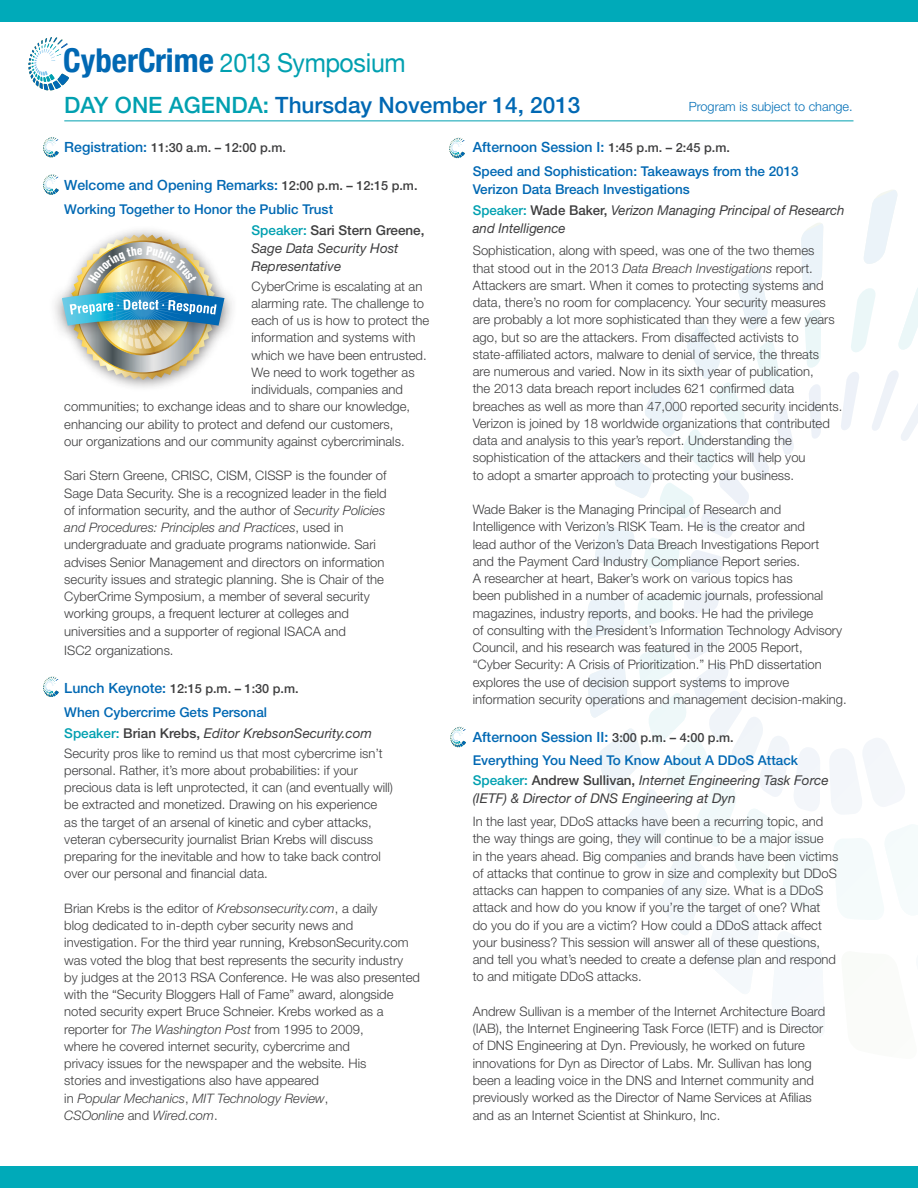
<style>
.page{position:relative;width:918px;height:1188px;background:#fff}
.page>*{position:absolute;margin:0;border:0;box-sizing:border-box;transform-origin:0 0}
.t1{font:26.1px "Helvetica Neue";letter-spacing:-.01em;color:#00a0b0;scale:.95 1}
.t2{font:500 22.5px "Helvetica Neue";color:#0168b3}
.t3{font:500 14.1px "Helvetica Neue";color:#0168b3}
.t4{font:500 13.5px/20.7px "Helvetica Neue";color:#0168b3}
.t5{font:italic 13.5px/18px "Helvetica Neue";color:#3e3e3f}
.t6{font:300 13.05px/17.2px "Helvetica Neue";color:#3e3e3f}
.t7{font:500 12.75px "Helvetica Neue";color:#3e3e3f}
.t8{font:300 12.75px "Helvetica Neue";color:#0470b7}
.s1{font-weight:700;font-stretch:condensed;font-size:32.85px;color:#0168b3}
.s2{color:#00a0b0}
.s3{font-size:14.1px;color:#0168b3}
.s4{font-size:12.75px;color:#3e3e3f}
.s5{color:#3e3e3f}
.s6{font-style:italic}
.s7{font-weight:400;font-style:italic;color:#3e3e3f}
.s8{font-weight:500;font-style:normal;color:#00a0b0}
.s9{font-weight:500;font-style:normal}
</style>
<div class="page">
<div style="left:0;top:1166px;width:918px;height:22px;background:#00aab9"></div>
<div style="left:0;top:0;width:918px;height:22px;background:#00aab9"></div>
<svg style="left:28px;top:37px;width:41px;height:53px"></svg>
<svg style="left:851px;top:288px;width:24px;height:64px"></svg>
<svg style="left:898px;top:288px;width:20px;height:62px"></svg>
<svg style="left:805px;top:309px;width:16px;height:59px"></svg>
<svg style="left:864px;top:190px;width:34px;height:74px"></svg>
<svg style="left:801px;top:223px;width:22px;height:67px"></svg>
<svg style="left:841px;top:372px;width:18px;height:58px"></svg>
<svg style="left:872px;top:370px;width:46px;height:71px"></svg>
<svg style="left:809px;top:384px;width:12px;height:55px"></svg>
<svg style="left:595px;top:267px;width:199px;height:307px"></svg>
<svg style="left:587px;top:592px;width:325px;height:401px"></svg>
<hr style="left:64px;top:121px;width:789px;height:1px;background:#00a0b0">
<svg style="left:43px;top:137px;width:16px;height:20px"></svg>
<svg style="left:43px;top:174px;width:16px;height:21px"></svg>
<svg style="left:43px;top:676px;width:16px;height:21px"></svg>
<svg style="left:449px;top:138px;width:16px;height:20px"></svg>
<svg style="left:450px;top:727px;width:16px;height:20px"></svg>
<div style="left:61px;top:225px;width:168px;height:167px;background:#231f20;opacity:.55"></div>
<div style="left:48px;top:278px;width:191px;height:64px;background:#231f20;opacity:.55"></div>
<img style="left:62px;top:234px;width:162px;height:146px">
<h1 class="t1" style="left:63px;top:44px;width:362px"><span class="s1">CyberCrime</span> 2013 Symposium</h1>
<h2 class="t2" style="left:64px;top:92px;width:518px"><span class="s2">DAY ONE AGENDA:</span> Thursday November 14, 2013</h2>
<p class="t7" style="left:64px;top:140px;width:223px"><span class="s3">Registration:</span> 11:30 a.m. – 12:00 p.m.</p>
<p class="t3" style="left:64px;top:176px;width:355px">Welcome and Opening Remarks: <span class="s4">12:00 p.m. – 12:15 p.m.</span></p>
<p class="t4" style="left:251px;top:199px;width:175px;text-indent:-187px">Working Together to Honor the Public Trust<br><span class="s2">Speaker:</span> <span class="s5">Sari Stern Greene,</span></p>
<p class="t5" style="left:251px;top:239px;width:149px">Sage Data Security Host<br>Representative</p>
<p class="t6" style="left:251px;top:277px;width:172px">CyberCrime is escalating at an</p>
<p class="t6" style="left:251px;top:294px;width:174px">alarming rate. The challenge to</p>
<p class="t6" style="left:251px;top:311px;width:179px">each of us is how to protect the</p>
<p class="t6" style="left:251px;top:329px;width:165px">information and systems with</p>
<p class="t6" style="left:251px;top:346px;width:177px">which we have been entrusted.</p>
<p class="t6" style="left:251px;top:363px;width:165px">We need to work together as</p>
<p class="t6" style="left:251px;top:380px;width:153px">individuals, companies and</p>
<p class="t6" style="left:64px;top:398px;width:347px">communities; to exchange ideas and to share our knowledge,</p>
<p class="t6" style="left:64px;top:415px;width:331px">enhancing our ability to protect and defend our customers,</p>
<p class="t6" style="left:64px;top:432px;width:342px">our organizations and our community against cybercriminals.</p>
<p class="t6" style="left:64px;top:467px;width:324px">Sari Stern Greene, CRISC, CISM, CISSP is the founder of Sage Data Security. She is a recognized leader in the field of information security, and the author of <span class="s6">Security Policies and Procedures: Principles and Practices</span>, used in undergraduate and graduate programs nationwide. Sari advises Senior Management and directors on information security issues and strategic planning. She is Chair of the CyberCrime Symposium, a member of several security working groups, a frequent lecturer at colleges and universities and a supporter of regional ISACA and</p>
<p class="t6" style="left:64px;top:641px;width:111px">ISC2 organizations.</p>
<p class="t7" style="left:64px;top:681px;width:236px"><span class="s3">Lunch Keynote:</span> 12:15 p.m. – 1:30 p.m.</p>
<p class="t4" style="left:64px;top:702px;width:309px">When Cybercrime Gets Personal<br><span class="s2">Speaker:</span> <span class="s5">Brian Krebs,</span> <span class="s7">Editor KrebsonSecurity.com</span></p>
<p class="t6" style="left:64px;top:744px;width:330px">Security pros like to remind us that most cybercrime isn’t personal. Rather, it’s more about probabilities: if your precious data is left unprotected, it can (and eventually will) be extracted and monetized. Drawing on his experience as the target of an arsenal of kinetic and cyber attacks, veteran cybersecurity journalist Brian Krebs will discuss preparing for the inevitable and how to take back control over our personal and financial data.</p>
<p class="t6" style="left:64px;top:899px;width:357px">Brian Krebs is the editor of <span class="s6">Krebsonsecurity.com</span>, a daily<br>blog dedicated to in-depth cyber security news and investigation. For the third year running, KrebsonSecurity.com was voted the blog that best represents the security industry by judges at the 2013 RSA Conference. He was also presented with the “Security Bloggers Hall of Fame” award, alongside noted security expert Bruce Schneier. Krebs worked as a reporter for <span class="s6">The Washington Post</span> from 1995 to 2009,<br>where he covered internet security, cybercrime and<br>privacy issues for the newspaper and the website. His<br>stories and investigations also have appeared<br>in <span class="s6">Popular Mechanics</span>, <span class="s6">MIT Technology Review</span>,<br><span class="s6">CSOonline</span> and <span class="s6">Wired.com</span>.</p>
<p class="t8" style="left:689px;top:98px;width:165px">Program is subject to change.</p>
<p class="t3" style="left:473px;top:139px;width:259px">Afternoon Session I: <span class="s4">1:45 p.m. – 2:45 p.m.</span></p>
<p class="t4" style="left:473px;top:162px;width:328px;line-height:18px">Speed and Sophistication: Takeaways from the 2013<br>Verizon Data Breach Investigations</p>
<p class="t5" style="left:473px;top:201px;width:373px"><span class="s8">Speaker:</span> <span class="s9">Wade Baker,</span> Verizon Managing Principal of Research and Intelligence</p>
<p class="t6" style="left:473px;top:242px;width:371px">Sophistication, along with speed, was one of the two themes<br>that stood out in the 2013 <span class="s6">Data Breach Investigations</span> report.<br>Attackers are smart. When it comes to protecting systems and data, there’s no room for complacency. Your security measures are probably a lot more sophisticated than they were a few years ago, but so are the attackers. From disaffected activists to state-affiliated actors, malware to denial of service, the threats<br>are numerous and varied. Now in its sixth year of publication,<br>the 2013 data breach report includes 621 confirmed data breaches as well as more than 47,000 reported security incidents.<br>Verizon is joined by 18 worldwide organizations that contributed data and analysis to this year’s report. Understanding the sophistication of the attackers and their tactics will help you<br>to adopt a smarter approach to protecting your business.</p>
<p class="t6" style="left:473px;top:501px;width:375px">Wade Baker is the Managing Principal of Research and Intelligence with Verizon’s RISK Team. He is the creator and<br>lead author of the Verizon’s Data Breach Investigations Report<br>and the Payment Card Industry Compliance Report series.<br>A researcher at heart, Baker’s work on various topics has<br>been published in a number of academic journals, professional magazines, industry reports, and books. He had the privilege<br>of consulting with the President’s Information Technology Advisory Council, and his research was featured in the 2005 Report,<br>“Cyber Security: A Crisis of Prioritization.” His PhD dissertation explores the use of decision support systems to improve information security operations and management decision-making.</p>
<p class="t3" style="left:473px;top:728px;width:263px">Afternoon Session II: <span class="s4">3:00 p.m. – 4:00 p.m.</span></p>
<p class="t4" style="left:473px;top:749px;width:357px">Everything You Need To Know About A DDoS Attack<br><span class="s2">Speaker:</span> <span class="s5">Andrew Sullivan,</span> <span class="s7">Internet Engineering Task Force</span></p>
<p class="t5" style="left:473px;top:789px;width:264px">(IETF) &amp; Director of DNS Engineering at Dyn</p>
<p class="t6" style="left:473px;top:812px;width:367px">In the last year, DDoS attacks have been a recurring topic, and the way things are going, they will continue to be a major issue<br>in the years ahead. Big companies and brands have been victims of attacks that continue to grow in size and complexity but DDoS attacks can happen to companies of any size. What is a DDoS attack and how do you know if you’re the target of one? What do you do if you are a victim? How could a DDoS attack affect your business? This session will answer all of these questions, and tell you what’s needed to create a defense plan and respond to and mitigate DDoS attacks.</p>
<p class="t6" style="left:473px;top:1002px;width:354px">Andrew Sullivan is a member of the Internet Architecture Board (IAB), the Internet Engineering Task Force (IETF) and is Director of DNS Engineering at Dyn. Previously, he worked on future innovations for Dyn as Director of Labs. Mr. Sullivan has long been a leading voice in the DNS and Internet community and previously worked as the Director of Name Services at Afilias and as an Internet Scientist at Shinkuro, Inc.</p>
</div>
